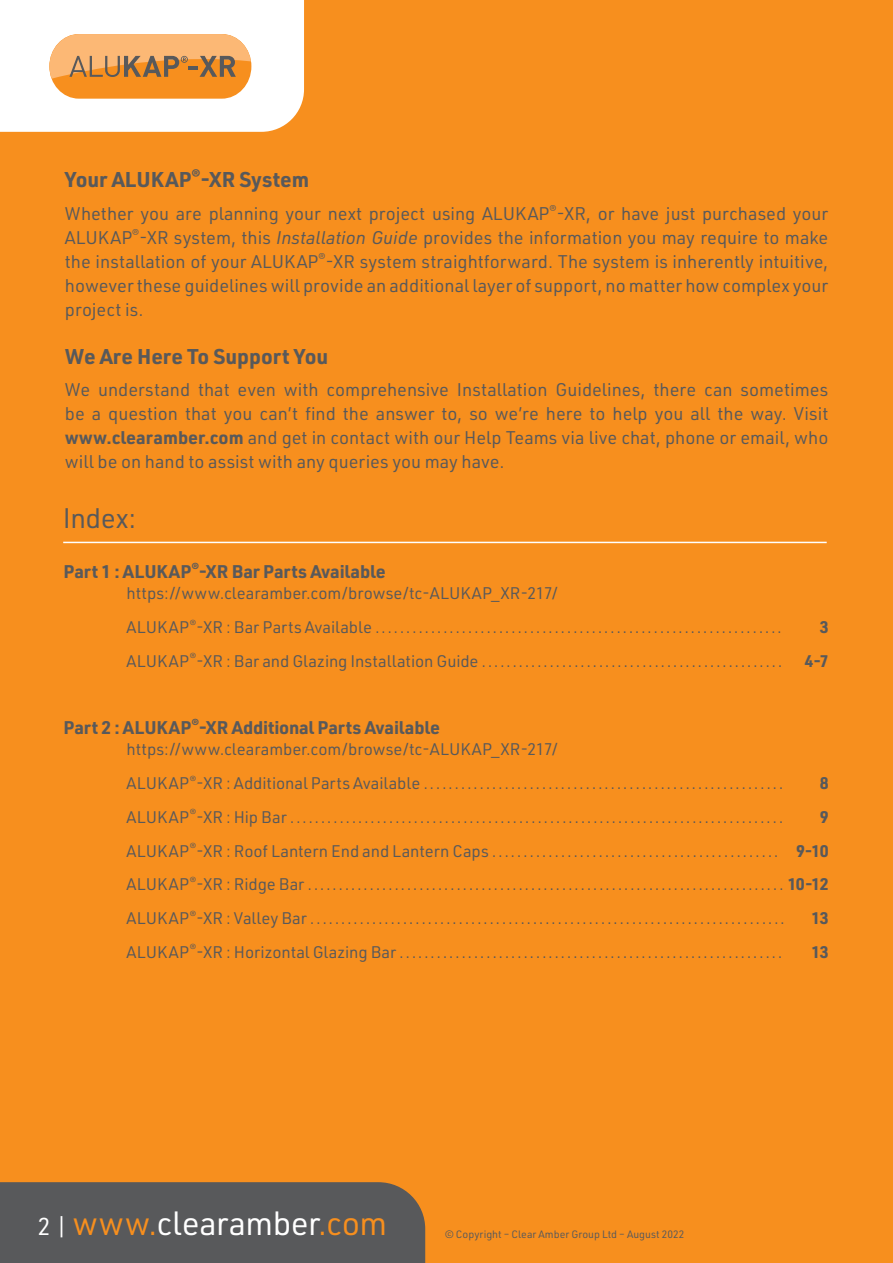
<style>
.page{position:relative;width:893px;height:1263px;background:#f78f1e}
.page>*{position:absolute;margin:0;border:0;box-sizing:border-box;transform-origin:0 0}
.t1{font:33px "URWDIN";letter-spacing:-.005em;color:#fff}
.t2{font:27.75px "URWDIN";letter-spacing:-.015em;color:#58595b}
.t3{font:700 21px "URWDIN";color:#58595b}
.t4{font:18px/24px "URWDIN";color:#58595b;text-align:justify}
.t5{font:700 18px "URWDIN";color:#58595b}
.t6{font:16.5px/33.8px "URWDIN";color:#58595b}
.t7{font:700 16.5px "URWDIN";color:#58595b}
.t8{font:10.5px "URWDIN";color:#58595b}
.s1{font-style:italic}
.s2{font-weight:700}
.s3{font-size:24px}
.s4{color:#f78f1e}
</style>
<div class="page">
<p class="t3" style="left:65px;top:165px;width:246px">Your ALUKAP<sup>®</sup>-XR System</p>
<p class="t4" style="left:65px;top:201px;width:765px">Whether you are planning your next project using ALUKAP<sup>®</sup>-XR, or have just purchased your ALUKAP<sup>®</sup>-XR system, this <span class="s1">Installation Guide</span> provides the information you may require to make the installation of your ALUKAP<sup>®</sup>-XR system straightforward. The system is inherently intuitive, however these guidelines will provide an additional layer of support, no matter how complex your project is.</p>
<p class="t3" style="left:65px;top:342px;width:265px">We Are Here To Support You</p>
<p class="t4" style="left:65px;top:377px;width:765px">We understand that even with comprehensive Installation Guidelines, there can sometimes be a question that you can’t find the answer to, so we’re here to help you all the way. Visit <span class="s2">www.clearamber.com</span> and get in contact with our Help Teams via live chat, phone or email, who will be on hand to assist with any queries you may have.</p>
<h2 class="t2" style="left:63px;top:499px;width:75px">Index:</h2>
<p class="t5" style="left:64px;top:559px;width:324px">Part 1 : ALUKAP<sup>®</sup>-XR Bar Parts Available</p>
<p class="t6" style="left:127px;top:576px;width:657px">https://www.clearamber.com/browse/tc-ALUKAP_XR-217/<br>ALUKAP<sup>®</sup>-XR : Bar Parts Available ..................................................................</p>
<p class="t7" style="left:820px;top:616px;width:10px">3</p>
<p class="t6" style="left:127px;top:644px;width:657px">ALUKAP<sup>®</sup>-XR : Bar and Glazing Installation Guide .................................................</p>
<p class="t7" style="left:804px;top:650px;width:26px">4-7</p>
<p class="t5" style="left:64px;top:715px;width:378px">Part 2 : ALUKAP<sup>®</sup>-XR Additional Parts Available</p>
<p class="t6" style="left:127px;top:732px;width:658px">https://www.clearamber.com/browse/tc-ALUKAP_XR-217/<br>ALUKAP<sup>®</sup>-XR : Additional Parts Available ..........................................................</p>
<p class="t7" style="left:820px;top:772px;width:10px">8</p>
<p class="t6" style="left:127px;top:800px;width:658px">ALUKAP<sup>®</sup>-XR : Hip Bar ................................................................................</p>
<p class="t6" style="left:127px;top:800px;width:704px;text-align:justify;text-indent:693px"><span class="s2">9<br></span>ALUKAP<sup>®</sup>-XR : Roof Lantern End and Lantern Caps .............................................. <span class="s2">9-10<br></span>ALUKAP<sup>®</sup>-XR : Ridge Bar ............................................................................. <span class="s2">10-12<br></span>ALUKAP<sup>®</sup>-XR : Valley Bar .............................................................................</p>
<p class="t7" style="left:811px;top:907px;width:19px">13</p>
<p class="t6" style="left:127px;top:935px;width:657px">ALUKAP<sup>®</sup>-XR : Horizontal Glazing Bar ..............................................................</p>
<p class="t7" style="left:811px;top:941px;width:19px">13</p>
<h1 class="t1" style="left:38px;top:1201px;width:351px"><span class="s3">2 |</span> <span class="s4">www.</span>clearamber<span class="s4">.com</span></h1>
<p class="t8" style="left:445px;top:1227px;width:241px">© Copyright – Clear Amber Group Ltd – August 2022</p>
</div>
